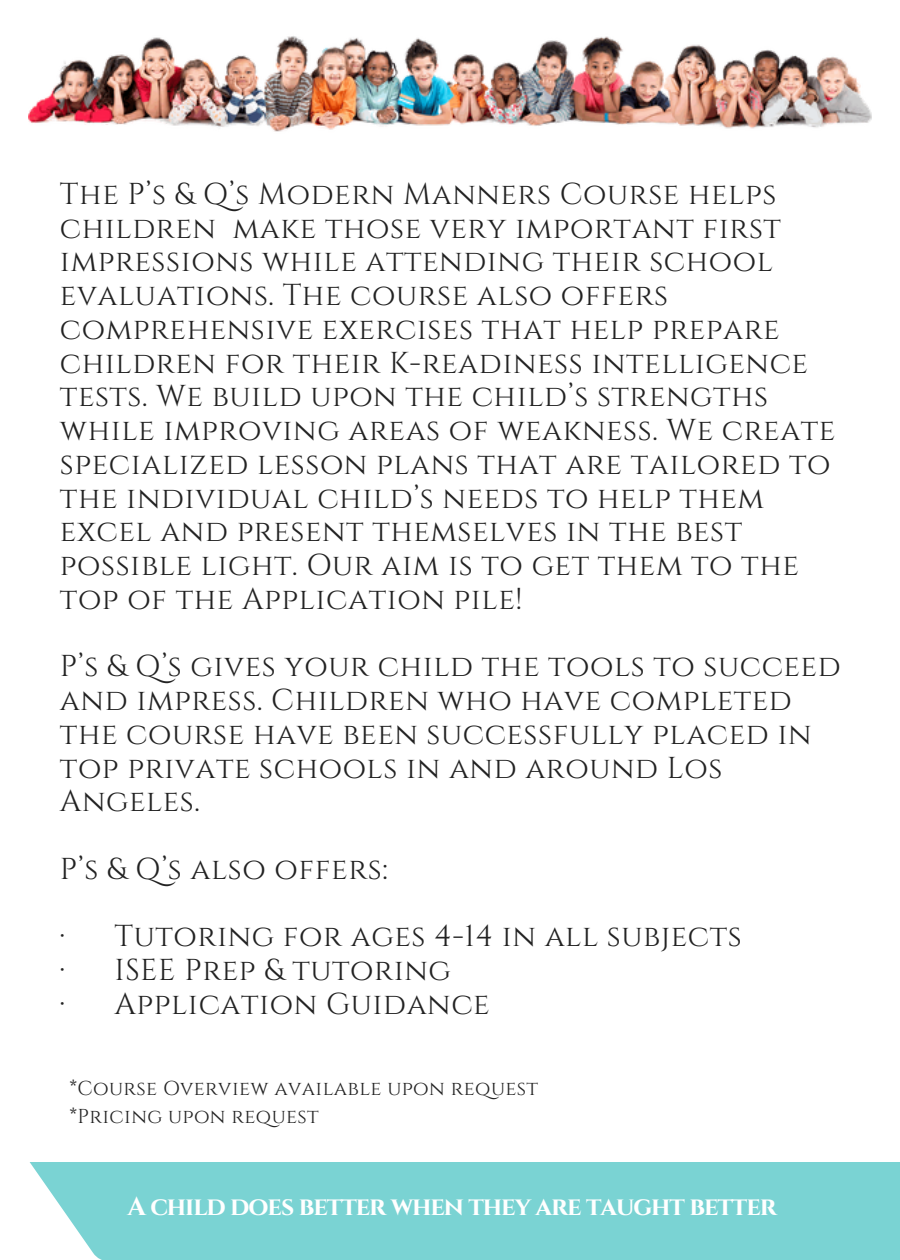
<style>
.page{position:relative;width:900px;height:1260px;background:#fff}
.page>*{position:absolute;margin:0;border:0;box-sizing:border-box;transform-origin:0 0}
.t1{font:30.25px/33.8px "Cinzel";letter-spacing:.02em;color:#222}
.t2{font:700 25.75px "Cinzel";letter-spacing:-.04em;color:#fff}
.t3{font:20px/28px "Cinzel";letter-spacing:.02em;color:#222}
</style>
<div class="page">
<img style="left:28px;top:36px;width:844px;height:96px">
<div style="left:117px;top:1162px;width:767px;height:98px;background:#7ad3d3"></div>
<div style="left:883px;top:1162px;width:17px;height:98px;background:#7ad3d3"></div>
<svg style="left:30px;top:1162px;width:87px;height:98px"></svg>
<p class="t1" style="left:60px;top:178px;width:777px">The P’s &amp; Q’s Modern Manners Course helps children make those very important first impressions while attending their school evaluations. The course also offers comprehensive exercises that help prepare children for their K-readiness intelligence tests. We build upon the child’s strengths while improving areas of weakness. We create specialized lesson plans that are tailored to the individual child’s needs to help them excel and present themselves in the best possible light. Our aim is to get them to the top of the Application pile!</p>
<p class="t1" style="left:60px;top:651px;width:782px">P’s &amp; Q’s gives your child the tools to succeed and impress. Children who have completed the course have been successfully placed in top private schools in and around Los Angeles.</p>
<p class="t1" style="left:60px;top:853px;width:329px">P’s &amp; Q’s also offers:</p>
<p class="t1" style="left:60px;top:921px;width:683px">· Tutoring for ages 4-14 in all subjects · ISEE Prep &amp; tutoring<br>· Application Guidance</p>
<p class="t3" style="left:69px;top:1075px;width:470px">*Course Overview available upon request *Pricing upon request</p>
<p class="t2" style="left:127px;top:1190px;width:651px">A child does better when they are taught better</p>
</div>
